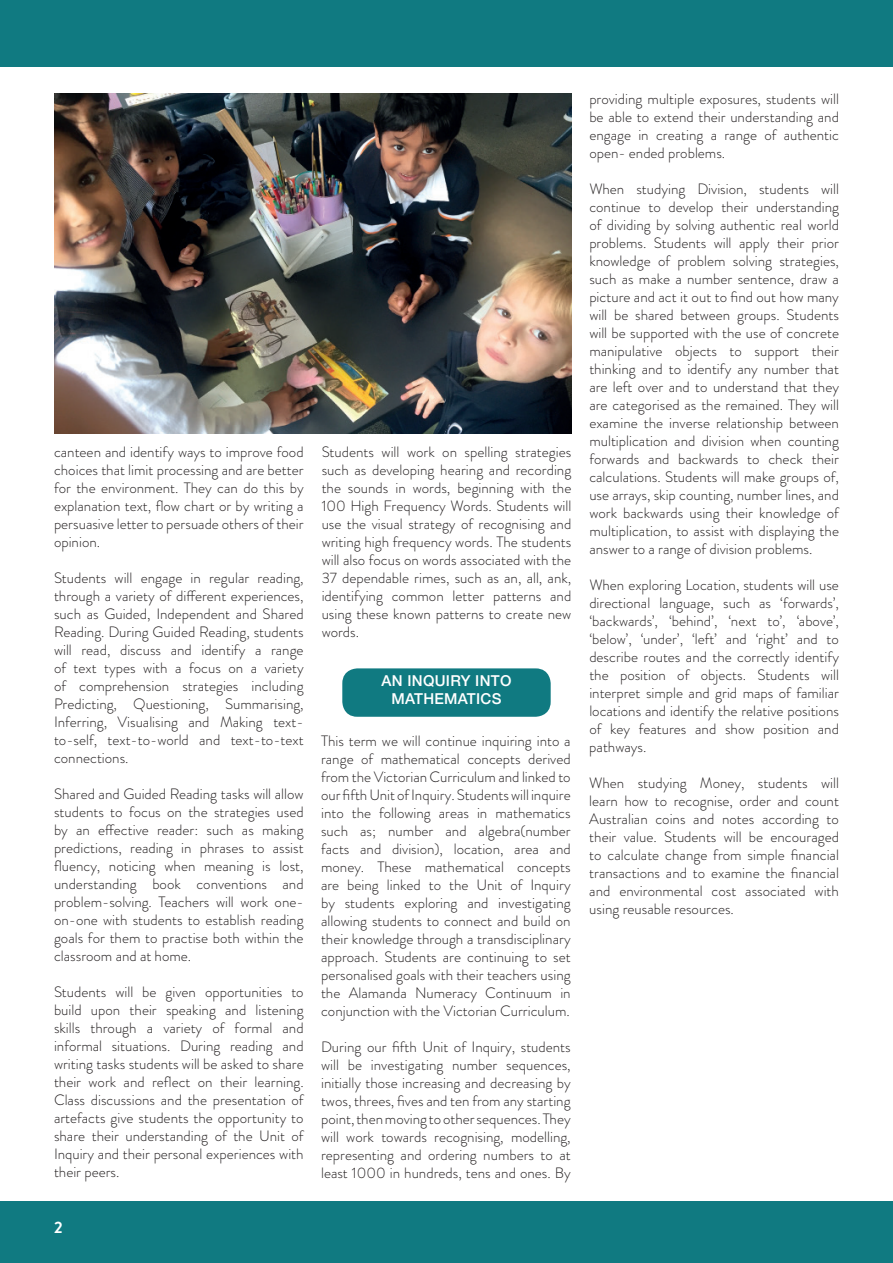
<style>
.page{position:relative;width:893px;height:1263px;background:#fff}
.page>*{position:absolute;margin:0;border:0;box-sizing:border-box;transform-origin:0 0}
.t1{font:700 16.5px "Brandon Grotesque";color:#fff}
.t2{font:300 15px/18px "Brandon Grotesque";color:#231f20;text-align:justify}
.t3{font:500 15px/18px "Helvetica Neue";letter-spacing:.02em;color:#fff;text-align:center}
</style>
<div class="page">
<div style="left:0;top:1201px;width:893px;height:62px;background:#107a81"></div>
<div style="left:0;top:0;width:893px;height:67px;background:#107a81"></div>
<div style="left:342px;top:668px;width:209px;height:49px;background:#107a81;border-radius:15px"></div>
<img style="left:54px;top:94px;width:517px;height:340px">
<p class="t2" style="left:54px;top:443px;width:251px">canteen and identify ways to improve food choices that limit processing and are better for the environment. They can do this by explanation text, flow chart or by writing a persuasive letter to persuade others of their opinion.</p>
<p class="t2" style="left:54px;top:569px;width:251px">Students will engage in regular reading, through a variety of different experiences, such as Guided, Independent and Shared Reading. During Guided Reading, students will read, discuss and identify a range of text types with a focus on a variety of comprehension strategies including Predicting, Questioning, Summarising, Inferring, Visualising and Making text&shy;to-self, text-to-world and text-to-text connections.</p>
<p class="t2" style="left:54px;top:785px;width:251px">Shared and Guided Reading tasks will allow students to focus on the strategies used by an effective reader: such as making predictions, reading in phrases to assist fluency, noticing when meaning is lost, understanding book conventions and problem-solving. Teachers will work one&shy;on-one with students to establish reading goals for them to practise both within the classroom and at home.</p>
<p class="t2" style="left:54px;top:983px;width:251px">Students will be given opportunities to build upon their speaking and listening skills through a variety of formal and informal situations. During reading and writing tasks students will be asked to share their work and reflect on their learning.<br>Class discussions and the presentation of artefacts give students the opportunity to share their understanding of the Unit of Inquiry and their personal experiences with their peers.</p>
<p class="t1" style="left:54px;top:1215px;width:10px">2</p>
<p class="t2" style="left:322px;top:443px;width:251px">Students will work on spelling strategies such as developing hearing and recording the sounds in words, beginning with the 100 High Frequency Words. Students will use the visual strategy of recognising and writing high frequency words. The students will also focus on words associated with the 37 dependable rimes, such as an, all, ank, identifying common letter patterns and using these known patterns to create new words.</p>
<p class="t3" style="left:381px;top:671px;width:131px">AN INQUIRY INTO<br>MATHEMATICS</p>
<p class="t2" style="left:321px;top:732px;width:251px">This term we will continue inquiring into a range of mathematical concepts derived from the Victorian Curriculum and linked to our fifth Unit of Inquiry. Students will inquire into the following areas in mathematics such as; number and algebra(number facts and division), location, area and money. These mathematical concepts are being linked to the Unit of Inquiry by students exploring and investigating allowing students to connect and build on their knowledge through a transdisciplinary approach. Students are continuing to set personalised goals with their teachers using the Alamanda Numeracy Continuum in conjunction with the Victorian Curriculum.</p>
<p class="t2" style="left:321px;top:1038px;width:251px">During our fifth Unit of Inquiry, students will be investigating number sequences, initially those increasing and decreasing by twos, threes, fives and ten from any starting point, then moving to other sequences. They will work towards recognising, modelling, representing and ordering numbers to at least 1000 in hundreds, tens and ones. By</p>
<p class="t2" style="left:589px;top:90px;width:251px">providing multiple exposures, students will be able to extend their understanding and engage in creating a range of authentic open- ended problems.</p>
<p class="t2" style="left:589px;top:180px;width:251px">When studying Division, students will continue to develop their understanding of dividing by solving authentic real world problems. Students will apply their prior knowledge of problem solving strategies, such as make a number sentence, draw a picture and act it out to find out how many will be shared between groups. Students will be supported with the use of concrete manipulative objects to support their thinking and to identify any number that are left over and to understand that they are categorised as the remained. They will examine the inverse relationship between multiplication and division when counting forwards and backwards to check their calculations. Students will make groups of, use arrays, skip counting, number lines, and work backwards using their knowledge of multiplication, to assist with displaying the answer to a range of division problems.</p>
<p class="t2" style="left:589px;top:576px;width:251px">When exploring Location, students will use directional language, such as ‘forwards’, ‘backwards’, ‘behind’, ‘next to’, ‘above’, ‘below’, ‘under’, ‘left’ and ‘right’ and to describe routes and the correctly identify the position of objects. Students will interpret simple and grid maps of familiar locations and identify the relative positions of key features and show position and pathways.</p>
<p class="t2" style="left:589px;top:774px;width:251px">When studying Money, students will learn how to recognise, order and count Australian coins and notes according to their value. Students will be encouraged to calculate change from simple financial transactions and to examine the financial and environmental cost associated with using reusable resources.</p>
</div>
